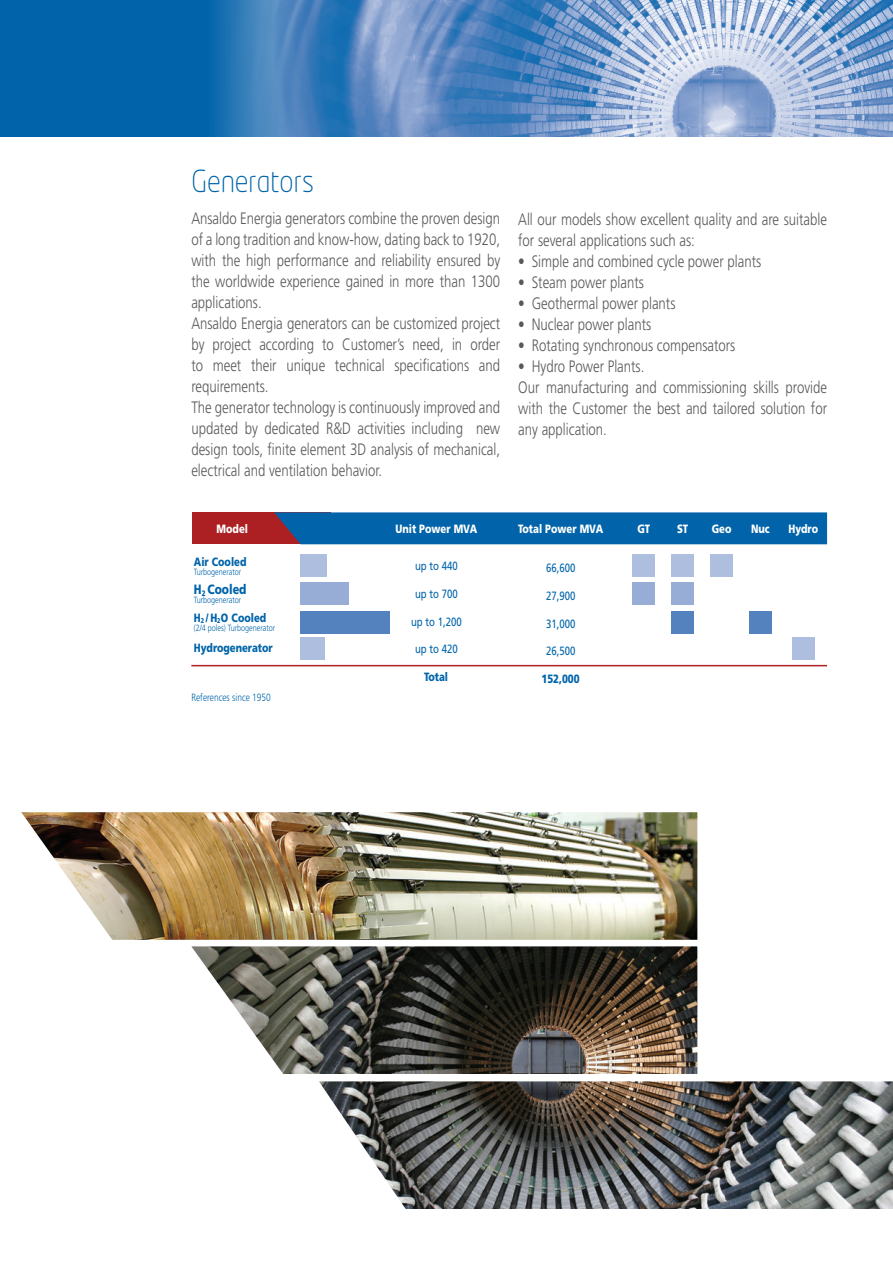
<style>
.page{position:relative;width:893px;height:1263px;background:#fff}
.page>*{position:absolute;margin:0;border:0;box-sizing:border-box;transform-origin:0 0}
.t1{font:300 30px "Neo Tech";color:#0164aa;scale:.9 1}
.t2{font:300 16.5px/21px "Frutiger LT Std";color:#57585a;scale:.8 1}
.t3{font:900 13.5px "Frutiger LT Std";color:#0164aa;scale:.8 1}
.t4{font:12px "Frutiger LT Std";color:#0164aa;scale:.8 1}
.t5{font:900 12px "Frutiger LT Std";color:#0164aa;scale:.8 1}
.t6{font:900 12px "Frutiger LT Std";color:#fff;scale:.8 1}
.t7{font:300 10.5px "Frutiger LT Std";color:#0164aa;scale:.8 1}
.t8{font:300 9px "Frutiger LT Std";color:#0164aa;scale:.8 1}
</style>
<div class="page">
<div style="left:192px;top:512px;width:138px;height:32px;background:#ac1f22"></div>
<div style="left:274px;top:512px;width:553px;height:32px;background:#0164aa"></div>
<div style="left:0;top:0;width:336px;height:136px;background:#0164aa"></div>
<img style="left:215px;top:0;width:678px;height:136px">
<div style="left:300px;top:555px;width:27px;height:22px;background:#adbede"></div>
<div style="left:300px;top:638px;width:24px;height:22px;background:#adbede"></div>
<div style="left:300px;top:583px;width:48px;height:22px;background:#97add6"></div>
<div style="left:300px;top:611px;width:90px;height:22px;background:#5482be"></div>
<hr style="left:191px;top:665px;width:636px;height:1px;background:#ac1f22">
<div style="left:633px;top:583px;width:22px;height:22px;background:#97add6"></div>
<div style="left:633px;top:555px;width:22px;height:22px;background:#adbede"></div>
<div style="left:672px;top:611px;width:22px;height:22px;background:#5482be"></div>
<div style="left:672px;top:583px;width:22px;height:22px;background:#97add6"></div>
<div style="left:672px;top:555px;width:22px;height:22px;background:#adbede"></div>
<div style="left:710px;top:555px;width:23px;height:22px;background:#adbede"></div>
<div style="left:749px;top:611px;width:22px;height:22px;background:#5482be"></div>
<div style="left:792px;top:638px;width:22px;height:22px;background:#adbede"></div>
<img style="left:21px;top:812px;width:676px;height:128px">
<img style="left:191px;top:946px;width:506px;height:128px">
<img style="left:319px;top:1081px;width:574px;height:128px">
<h1 class="t1" style="left:191px;top:170px;width:138px">Generators</h1>
<p class="t2" style="left:191px;top:208px;width:388px">Ansaldo Energia generators combine the proven design of a long tradition and know-how, dating back to 1920, with the high performance and reliability ensured by the worldwide experience gained in more than 1300 applications.<br>Ansaldo Energia generators can be customized project by project according to Customer’s need, in order to meet their unique technical specifications and requirements.<br>The generator technology is continuously improved and updated by dedicated R&amp;D activities including new design tools, finite element 3D analysis of mechanical, electrical and ventilation behavior.</p>
<p class="t2" style="left:518px;top:209px;width:388px">All our models show excellent quality and are suitable for several applications such as:</p>
<p class="t2" style="left:518px;top:251px;width:305px">• Simple and combined cycle power plants</p>
<p class="t2" style="left:518px;top:272px;width:159px">• Steam power plants</p>
<p class="t2" style="left:518px;top:293px;width:198px">• Geothermal power plants</p>
<p class="t2" style="left:518px;top:314px;width:168px">• Nuclear power plants</p>
<p class="t2" style="left:518px;top:335px;width:273px">• Rotating synchronous compensators</p>
<p class="t2" style="left:518px;top:356px;width:388px">• Hydro Power Plants.<br>Our manufacturing and commissioning skills provide with the Customer the best and tailored solution for any application.</p>
<p class="t6" style="left:217px;top:521px;width:41px">Model</p>
<p class="t5" style="left:194px;top:554px;width:67px">Air Cooled</p>
<p class="t8" style="left:194px;top:566px;width:61px">Turbogenerator</p>
<p class="t3" style="left:194px;top:581px;width:67px">H<sub>2</sub> Cooled</p>
<p class="t8" style="left:194px;top:595px;width:61px">Turbogenerator</p>
<p class="t5" style="left:194px;top:611px;width:92px">H<sub>2</sub> / H<sub>2</sub>O Cooled</p>
<p class="t8" style="left:194px;top:623px;width:103px">(2/4 poles) Turbogenerator</p>
<p class="t5" style="left:194px;top:641px;width:100px">Hydrogenerator</p>
<p class="t7" style="left:191px;top:691px;width:101px">References since 1950</p>
<p class="t6" style="left:396px;top:521px;width:104px">Unit Power MVA</p>
<p class="t6" style="left:518px;top:521px;width:108px">Total Power MVA</p>
<p class="t6" style="left:637px;top:521px;width:18px">GT</p>
<p class="t6" style="left:677px;top:521px;width:16px">ST</p>
<p class="t6" style="left:712px;top:521px;width:26px">Geo</p>
<p class="t6" style="left:751px;top:521px;width:25px">Nuc</p>
<p class="t6" style="left:788px;top:521px;width:39px">Hydro</p>
<p class="t4" style="left:415px;top:559px;width:55px">up to 440</p>
<p class="t4" style="left:415px;top:587px;width:55px">up to 700</p>
<p class="t4" style="left:411px;top:615px;width:65px">up to 1,200</p>
<p class="t4" style="left:415px;top:642px;width:55px">up to 420</p>
<p class="t4" style="left:546px;top:561px;width:38px">66,600</p>
<p class="t4" style="left:546px;top:588px;width:38px">27,900</p>
<p class="t4" style="left:546px;top:617px;width:38px">31,000</p>
<p class="t4" style="left:546px;top:643px;width:38px">26,500</p>
<p class="t5" style="left:424px;top:670px;width:32px">Total</p>
<p class="t5" style="left:541px;top:672px;width:49px">152,000</p>
</div>
